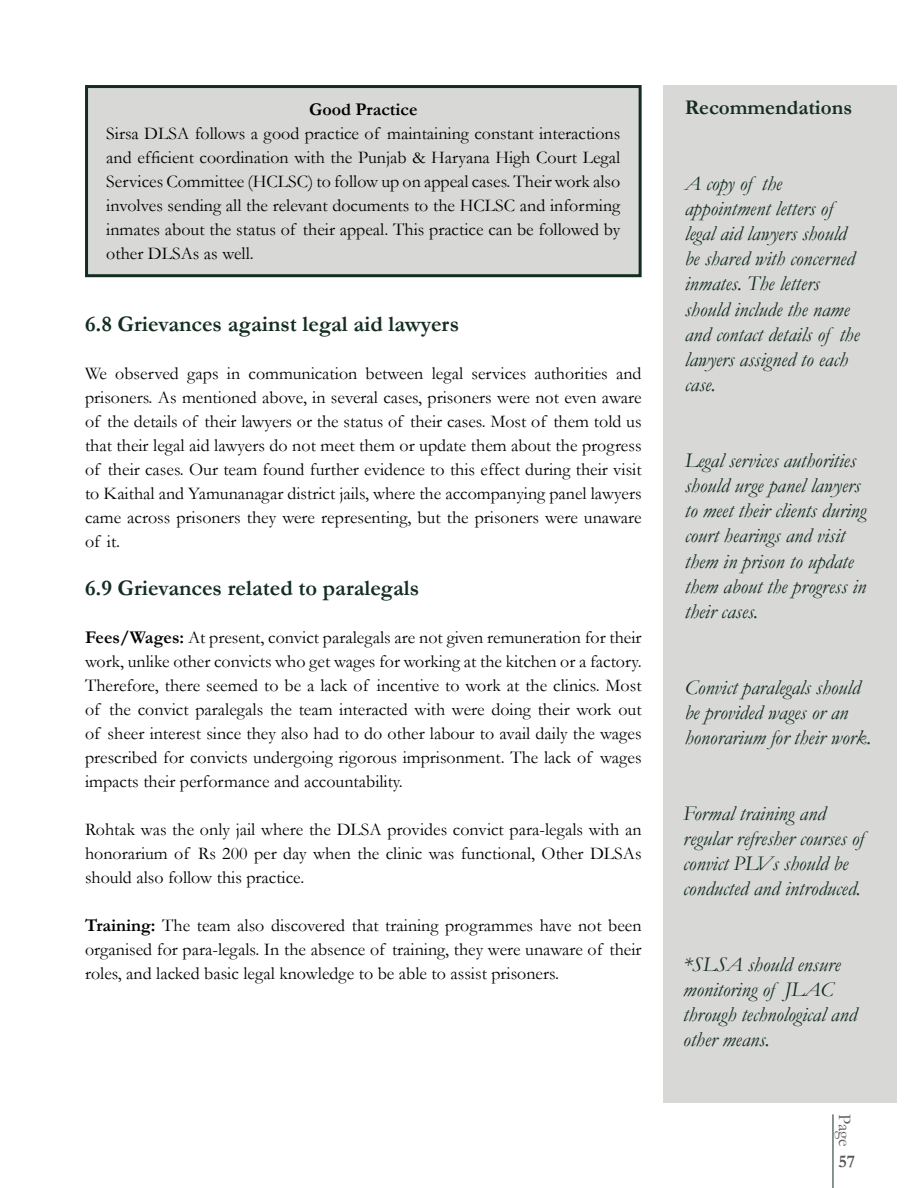
<style>
.page{position:relative;width:918px;height:1188px;background:#fff}
.page>*{position:absolute;margin:0;border:0;box-sizing:border-box;transform-origin:0 0}
.t1{font:700 22.5px "Garamond";color:#132d21}
.t2{font:italic 21px/25.2px "Garamond";color:#132d21}
.t3{font:700 21px "Garamond";color:#132d21}
.t4{font:18px/24px "Garamond";color:#000;text-align:justify}
.t5{font:700 18px "Garamond";color:#000}
.t6{font:18px "Garamond";color:#58595b}
.t7{font:700 18px "Garamond";color:#58595b}
.s1{font-weight:700}
</style>
<div class="page">
<hr style="left:833px;top:1114px;width:1px;height:74px;background:#132d21">
<div style="left:85px;top:85px;width:557px;height:192px;background:#d8d8d6;border:3px solid #132d21"></div>
<div style="left:663px;top:85px;width:234px;height:1018px;background:#d8d8d6"></div>
<p class="t5" style="left:309px;top:97px;width:110px">Good Practice</p>
<p class="t4" style="left:106px;top:121px;width:516px">Sirsa DLSA follows a good practice of maintaining constant interactions and efficient coordination with the Punjab &amp; Haryana High Court Legal Services Committee (HCLSC) to follow up on appeal cases. Their work also involves sending all the relevant documents to the HCLSC and informing inmates about the status of their appeal. This practice can be followed by other DLSAs as well.</p>
<p class="t1" style="left:85px;top:309px;width:376px">6.8 Grievances against legal aid lawyers</p>
<p class="t4" style="left:85px;top:361px;width:558px">We observed gaps in communication between legal services authorities and prisoners. As mentioned above, in several cases, prisoners were not even aware of the details of their lawyers or the status of their cases. Most of them told us that their legal aid lawyers do not meet them or update them about the progress of their cases. Our team found further evidence to this effect during their visit to Kaithal and Yamunanagar district jails, where the accompanying panel lawyers came across prisoners they were representing, but the prisoners were unaware of it.</p>
<p class="t1" style="left:85px;top:573px;width:336px">6.9 Grievances related to paralegals</p>
<p class="t4" style="left:85px;top:625px;width:558px"><span class="s1">Fees/Wages:</span> At present, convict paralegals are not given remuneration for their work, unlike other convicts who get wages for working at the kitchen or a factory.<br>Therefore, there seemed to be a lack of incentive to work at the clinics. Most of the convict paralegals the team interacted with were doing their work out of sheer interest since they also had to do other labour to avail daily the wages prescribed for convicts undergoing rigorous imprisonment. The lack of wages impacts their performance and accountability.</p>
<p class="t4" style="left:85px;top:817px;width:558px">Rohtak was the only jail where the DLSA provides convict para-legals with an honorarium of Rs 200 per day when the clinic was functional, Other DLSAs should also follow this practice.</p>
<p class="t4" style="left:85px;top:913px;width:558px"><span class="s1">Training:</span> The team also discovered that training programmes have not been organised for para-legals. In the absence of training, they were unaware of their roles, and lacked basic legal knowledge to be able to assist prisoners.</p>
<p class="t3" style="left:685px;top:93px;width:169px">Recommendations</p>
<p class="t2" style="left:685px;top:170px;width:176px">A copy of the appointment letters of legal aid lawyers should be shared with concerned inmates. The letters should include the name and contact details of the lawyers assigned to each case.</p>
<p class="t2" style="left:685px;top:447px;width:183px">Legal services authorities should urge panel lawyers to meet their clients during court hearings and visit them in prison to update them about the progress in their cases.</p>
<p class="t2" style="left:685px;top:674px;width:188px">Convict paralegals should be provided wages or an honorarium for their work.</p>
<p class="t2" style="left:683px;top:800px;width:182px">Formal training and regular refresher courses of convict PLVs should be conducted and introduced.</p>
<p class="t2" style="left:683px;top:951px;width:175px">*SLSA should ensure monitoring of JLAC through technological and other means.</p>
<p class="t6" style="left:857px;top:1114px;width:34px;rotate:90deg">Page</p>
<p class="t7" style="left:838px;top:1149px;width:18px">57</p>
</div>
